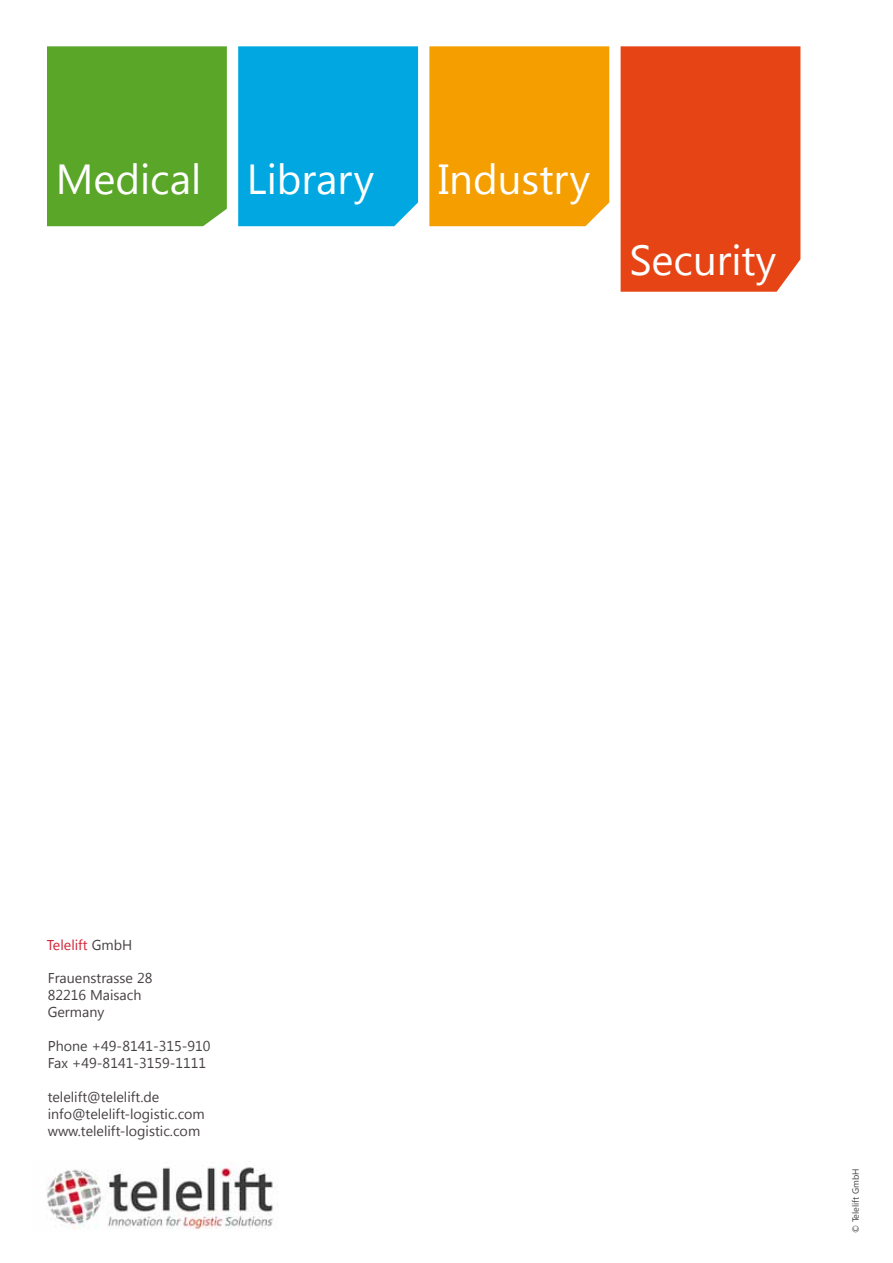
<style>
.page{position:relative;width:893px;height:1263px;background:#fff}
.page>*{position:absolute;margin:0;border:0;box-sizing:border-box;transform-origin:0 0}
.t1{font:42px "Segoe UI";color:#fff}
.t2{font:14.25px/17.1px "Segoe UI";color:#464142}
.t3{font:14.25px "Segoe UI";color:#d02537}
.t4{font:9px "Segoe UI";color:#464142}
.s1{color:#464142}
</style>
<div class="page">
<div style="left:47px;top:46px;width:180px;height:180px;background:#59a628"></div>
<div style="left:238px;top:46px;width:180px;height:180px;background:#00a7e1"></div>
<div style="left:429px;top:46px;width:180px;height:180px;background:#f49e00"></div>
<div style="left:621px;top:46px;width:179px;height:246px;background:#e64415"></div>
<img style="left:46px;top:1167px;width:232px;height:62px">
<h1 class="t1" style="left:56px;top:150px;width:320px">Medical Library</h1>
<h1 class="t1" style="left:438px;top:150px;width:154px">Industry</h1>
<h1 class="t1" style="left:629px;top:231px;width:148px">Security</h1>
<p class="t3" style="left:47px;top:935px;width:87px">Telelift <span class="s1">GmbH</span></p>
<p class="t2" style="left:48px;top:968px;width:106px">Frauenstrasse 28<br>82216 Maisach<br>Germany</p>
<p class="t2" style="left:48px;top:1037px;width:164px">Phone +49-8141-315-910<br>Fax +49-8141-3159-1111</p>
<p class="t2" style="left:48px;top:1088px;width:159px">telelift@telelift.de info@telelift-logistic.com www.telelift-logistic.com</p>
<p class="t4" style="left:849px;top:1233px;width:66px;rotate:-90deg">© Telelift GmbH</p>
</div>
